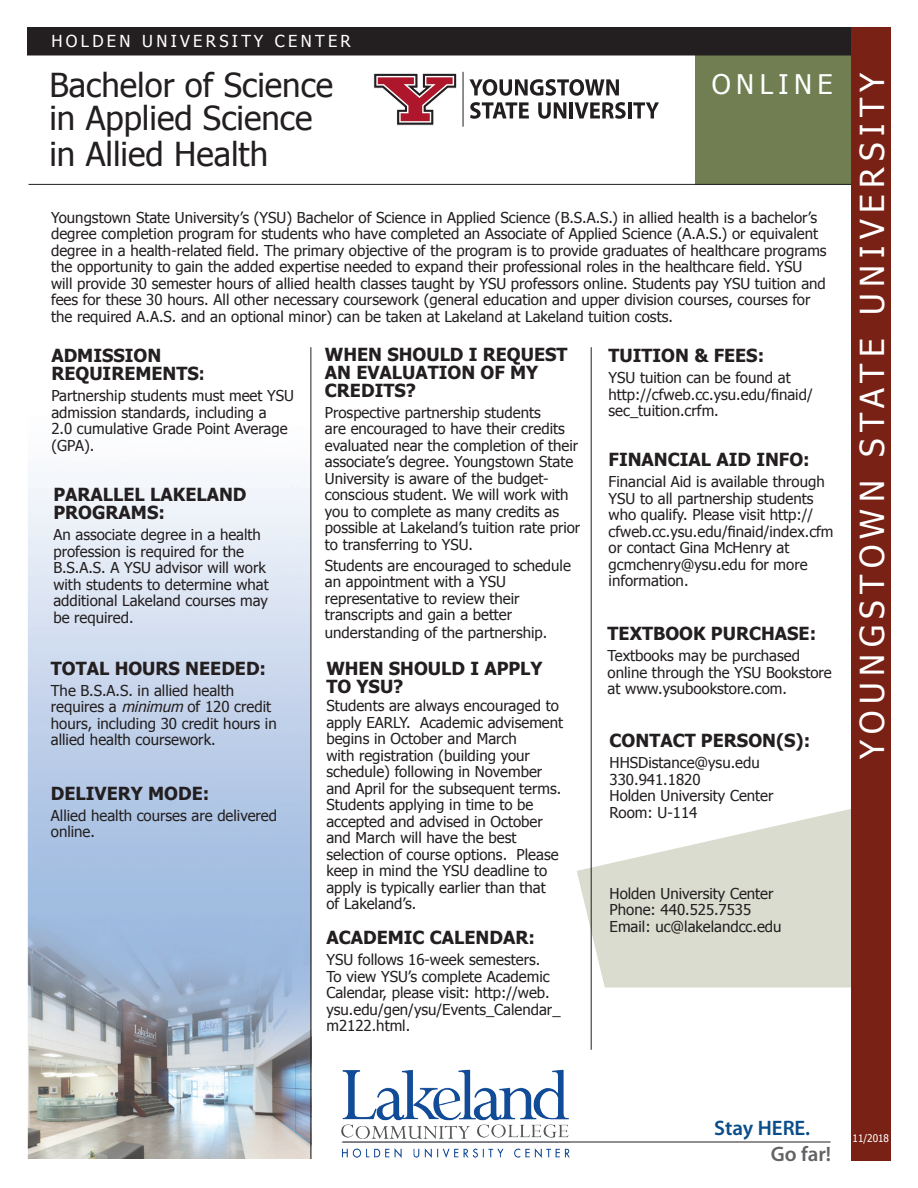
<style>
.page{position:relative;width:918px;height:1188px;background:#fff}
.page>*{position:absolute;margin:0;border:0;box-sizing:border-box;transform-origin:0 0}
.t1{font:33px "Tahoma";color:#231f20}
.t2{font:33px "Tahoma";letter-spacing:.2em;color:#fff}
.t3{font:27px "Tahoma";letter-spacing:.2em;color:#fff}
.Online_text{font:600 21px "Myriad Pro";color:#0a4d8a}
.Online_text-2{font:600 21px "Myriad Pro";color:#636366}
.t4{font:700 18px/18px "Tahoma";color:#231f20}
.t5{font:16.5px "Tahoma";letter-spacing:.2em;color:#fff}
.t6{font:15px/16.5px "Tahoma";color:#231f20}
.t7{font:10.5px "Tahoma";color:#fff;scale:.95 1}
.s1{font-style:italic}
</style>
<div class="page">
<img style="left:27px;top:183px;width:284px;height:976px">
<img style="left:341px;top:1069px;width:234px;height:89px">
<div style="left:696px;top:27px;width:155px;height:158px;background:#717e52"></div>
<hr style="left:28px;top:184px;width:825px;height:1px;background:#231f20">
<hr style="left:310px;top:347px;width:1px;height:822px;background:#231f20">
<hr style="left:342px;top:1142px;width:489px;height:1px;background:#231f20">
<div style="left:28px;top:28px;width:822px;height:27px;background:#231f20"></div>
<div style="left:27px;top:27px;width:824px;height:29px;border:2px solid #231f20"></div>
<div style="left:27px;top:1160px;width:299px;height:10px;background:#fff"></div>
<svg style="left:577px;top:808px;width:274px;height:180px;fill:#dadccf"></svg>
<div style="left:851px;top:27px;width:40px;height:1134px;background:#782114"></div>
<hr style="left:591px;top:347px;width:1px;height:703px;background:#231f20">
<svg style="left:374px;top:73px;width:83px;height:52px"></svg>
<hr style="left:463px;top:72px;width:1px;height:55px;background:#231f20">
<svg style="left:469px;top:79px;width:150px;height:17px"></svg>
<svg style="left:470px;top:102px;width:59px;height:17px"></svg>
<svg style="left:538px;top:102px;width:28px;height:17px"></svg>
<hr style="left:569px;top:102px;width:4px;height:16px;background:#231f20">
<svg style="left:575px;top:102px;width:51px;height:17px"></svg>
<hr style="left:628px;top:102px;width:3px;height:16px;background:#231f20">
<svg style="left:633px;top:102px;width:26px;height:16px"></svg>
<p class="t5" style="left:52px;top:30px;width:301px">HOLDEN UNIVERSITY CENTER</p>
<p class="t1" style="left:49px;top:63px;width:285px">Bachelor of Science</p>
<p class="t1" style="left:49px;top:96px;width:265px">in Applied Science</p>
<p class="t1" style="left:49px;top:132px;width:220px">in Allied Health</p>
<p class="t3" style="left:712px;top:66px;width:122px">ONLINE</p>
<p class="t6" style="left:51px;top:208px;width:777px">Youngstown State University’s (YSU) Bachelor of Science in Applied Science (B.S.A.S.) in allied health is a bachelor’s degree completion program for students who have completed an Associate of Applied Science (A.A.S.) or equivalent degree in a health-related field. The primary objective of the program is to provide graduates of healthcare programs the opportunity to gain the added expertise needed to expand their professional roles in the healthcare field. YSU will provide 30 semester hours of allied health classes taught by YSU professors online. Students pay YSU tuition and fees for these 30 hours. All other necessary coursework (general education and upper division courses, courses for the required A.A.S. and an optional minor) can be taken at Lakeland at Lakeland tuition costs.</p>
<p class="t4" style="left:51px;top:346px;width:111px">ADMISSION</p>
<p class="t4" style="left:51px;top:364px;width:155px">REQUIREMENTS:</p>
<p class="t6" style="left:51px;top:387px;width:244px">Partnership students must meet YSU admission standards, including a<br>2.0 cumulative Grade Point Average (GPA).</p>
<p class="t4" style="left:325px;top:344px;width:244px">WHEN SHOULD I REQUEST<br>AN EVALUATION OF MY<br>CREDITS?</p>
<p class="t6" style="left:325px;top:404px;width:257px">Prospective partnership students<br>are encouraged to have their credits evaluated near the completion of their associate’s degree. Youngstown State University is aware of the budget&shy;conscious student. We will work with you to complete as many credits as possible at Lakeland’s tuition rate prior to transferring to YSU.</p>
<p class="t6" style="left:325px;top:557px;width:248px">Students are encouraged to schedule an appointment with a YSU representative to review their transcripts and gain a better</p>
<p class="t6" style="left:325px;top:624px;width:224px">understanding of the partnership.</p>
<p class="t4" style="left:326px;top:658px;width:218px">WHEN SHOULD I APPLY<br>TO YSU?</p>
<p class="t6" style="left:326px;top:697px;width:238px">Students are always encouraged to apply EARLY. Academic advisement begins in October and March<br>with registration (building your schedule) following in November and April for the subsequent terms.<br>Students applying in time to be accepted and advised in October and March will have the best selection of course options. Please keep in mind the YSU deadline to apply is typically earlier than that<br>of Lakeland’s.</p>
<p class="t4" style="left:609px;top:346px;width:157px">TUITION &amp; FEES:</p>
<p class="t6" style="left:609px;top:369px;width:184px">YSU tuition can be found at</p>
<p class="t6" style="left:609px;top:385px;width:206px">http://cfweb.cc.ysu.edu/finaid/ sec_tuition.crfm.</p>
<p class="t4" style="left:609px;top:450px;width:203px">FINANCIAL AID INFO:</p>
<p class="t6" style="left:609px;top:473px;width:226px">Financial Aid is available through YSU to all partnership students who qualify. Please visit http:// cfweb.cc.ysu.edu/finaid/index.cfm or contact Gina McHenry at</p>
<p class="t6" style="left:609px;top:555px;width:201px">gcmchenry@ysu.edu for more information.</p>
<p class="t4" style="left:53px;top:485px;width:195px">PARALLEL LAKELAND</p>
<p class="t4" style="left:53px;top:503px;width:113px">PROGRAMS:</p>
<p class="t6" style="left:53px;top:526px;width:217px">An associate degree in a health profession is required for the<br>B.S.A.S. A YSU advisor will work with students to determine what additional Lakeland courses may be required.</p>
<p class="t4" style="left:51px;top:658px;width:217px">TOTAL HOURS NEEDED:</p>
<p class="t6" style="left:51px;top:681px;width:227px">The B.S.A.S. in allied health requires a <span class="s1">minimum</span> of 120 credit hours, including 30 credit hours in allied health coursework.</p>
<p class="t4" style="left:608px;top:624px;width:210px">TEXTBOOK PURCHASE:</p>
<p class="t6" style="left:608px;top:647px;width:226px">Textbooks may be purchased online through the YSU Bookstore at www.ysubookstore.com.</p>
<p class="t4" style="left:610px;top:731px;width:202px">CONTACT PERSON(S):</p>
<p class="t6" style="left:610px;top:754px;width:152px">HHSDistance@ysu.edu</p>
<p class="t6" style="left:610px;top:770px;width:92px">330.941.1820</p>
<p class="t6" style="left:610px;top:787px;width:165px">Holden University Center</p>
<p class="t6" style="left:610px;top:803px;width:89px">Room: U-114</p>
<p class="t4" style="left:51px;top:783px;width:160px">DELIVERY MODE:</p>
<p class="t6" style="left:51px;top:806px;width:228px">Allied health courses are delivered online.</p>
<p class="t6" style="left:610px;top:884px;width:174px">Holden University Center<br>Phone: 440.525.7535<br>Email: uc@lakelandcc.edu</p>
<p class="t4" style="left:326px;top:927px;width:210px">ACADEMIC CALENDAR:</p>
<p class="t6" style="left:326px;top:951px;width:236px">YSU follows 16-week semesters.<br>To view YSU’s complete Academic<br>Calendar, please visit: http://web. ysu.edu/gen/ysu/Events_Calendar_ m2122.html.</p>
<p class="t2" style="left:850px;top:759px;width:688px;rotate:-90deg">YOUNGSTOWN STATE UNIVERSITY</p>
<p class="Online_text" style="left:714px;top:1115px;width:98px">Stay HERE.</p>
<p class="Online_text-2" style="left:771px;top:1141px;width:62px">Go far!</p>
<p class="t7" style="left:853px;top:1131px;width:40px">11/2018</p>
</div>
